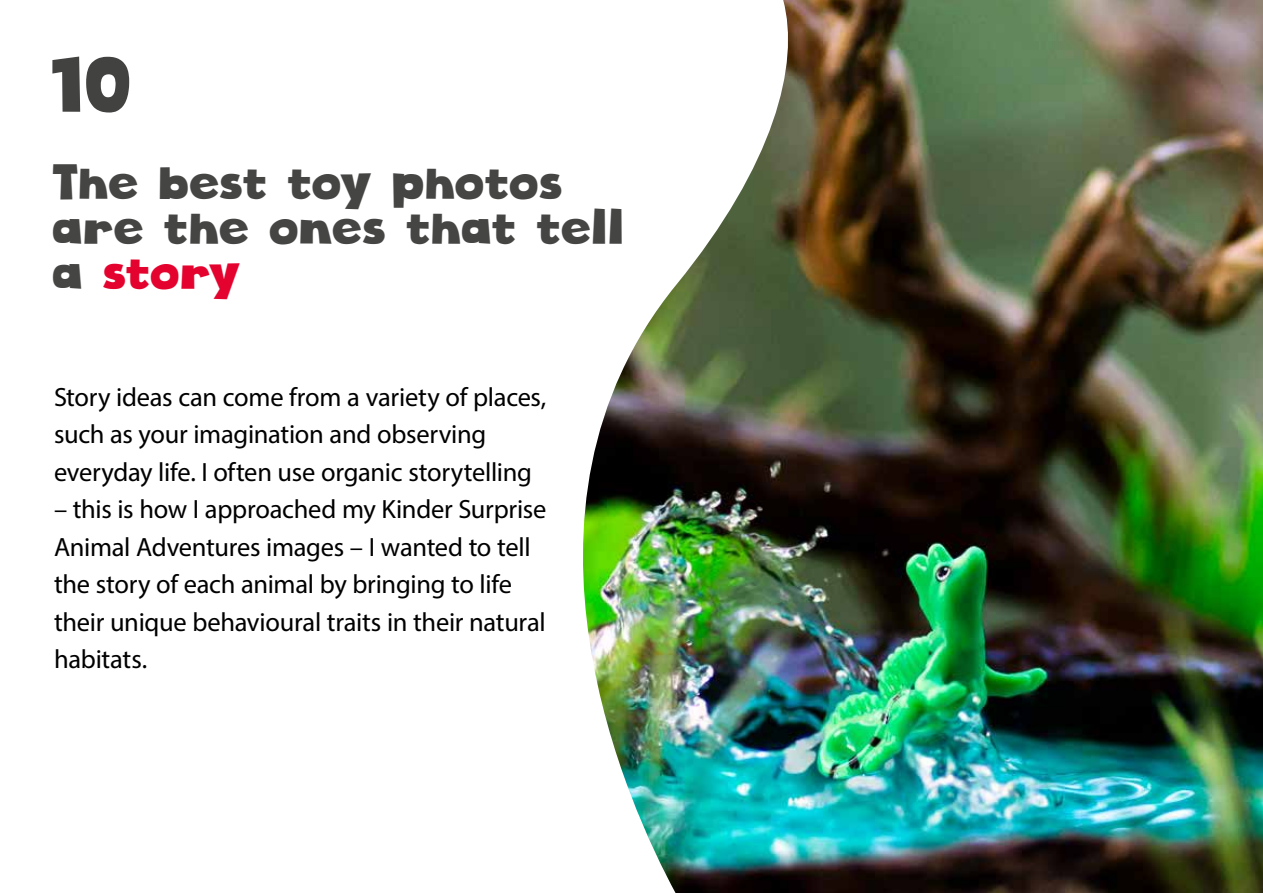
<style>
.page{position:relative;width:1263px;height:893px;background:#fff}
.page>*{position:absolute;margin:0;border:0;box-sizing:border-box;transform-origin:0 0}
.t1{font:75px "Cloudy Witha Chanceof Love";color:#424241}
.t2{font:48px/45px "Cloudy Witha Chanceof Love";letter-spacing:-.02em;color:#454544}
.t3{font:26.4px/37.5px "Myriad Pro";letter-spacing:-.01em;color:#000}
.s1{color:#e4032e}
</style>
<div class="page">
<img style="left:583px;top:0;width:680px;height:893px">
<h1 class="t1" style="left:54px;top:39px;width:83px">10</h1>
<h2 class="t2" style="left:54px;top:160px;width:574px">The best toy photos are the ones that tell a <span class="s1">story</span></h2>
<p class="t3" style="left:54px;top:378px;width:494px">Story ideas can come from a variety of places, such as your imagination and observing everyday life. I often use organic storytelling</p>
<p class="t3" style="left:54px;top:490px;width:494px">– this is how I approached my Kinder Surprise Animal Adventures images – I wanted to tell the story of each animal by bringing to life their unique behavioural traits in their natural habitats.</p>
</div>
